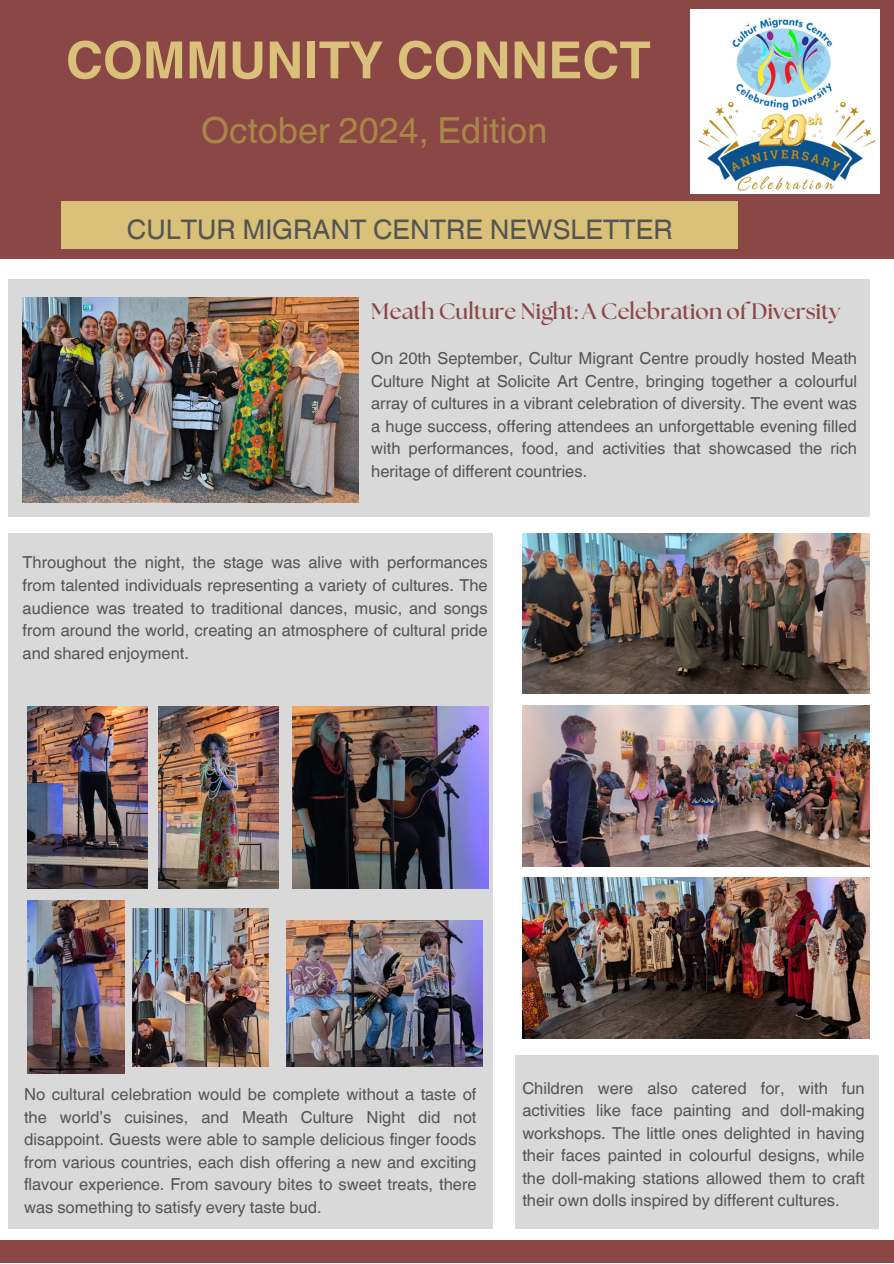
<style>
.page{position:relative;width:894px;height:1264px;background:#fff}
.page>*{position:absolute;margin:0;border:0;box-sizing:border-box;transform-origin:0 0}
.t1{font:700 51.3px "Helvetica World";color:#d9c179}
.t2{font:36px "Helvetica World";color:#a88746}
.t3{font:27px "Helvetica World";color:#545454}
.t4{font:700 22.35px "The Seasons";color:#8b4646}
.t5{font:16.5px/22.5px "Helvetica World";color:#545454;text-align:justify}
</style>
<div class="page">
<div style="left:515px;top:1055px;width:363px;height:173px;background:#d9d9d9"></div>
<div style="left:8px;top:533px;width:484px;height:695px;background:#d9d9d9"></div>
<img style="left:27px;top:706px;width:121px;height:182px">
<img style="left:159px;top:706px;width:119px;height:182px">
<img style="left:522px;top:533px;width:346px;height:161px">
<img style="left:522px;top:705px;width:346px;height:161px">
<img style="left:522px;top:877px;width:346px;height:161px">
<div style="left:0;top:0;width:892px;height:259px;background:#8b4646"></div>
<div style="left:61px;top:202px;width:676px;height:47px;background:#d9c179"></div>
<div style="left:8px;top:279px;width:861px;height:238px;background:#d9d9d9"></div>
<div style="left:0;top:1239px;width:893px;height:23px;background:#8b4646"></div>
<img style="left:690px;top:10px;width:189px;height:183px">
<img style="left:23px;top:297px;width:335px;height:206px">
<img style="left:292px;top:706px;width:196px;height:182px">
<img style="left:27px;top:900px;width:97px;height:173px">
<img style="left:286px;top:920px;width:196px;height:146px">
<img style="left:133px;top:908px;width:135px;height:158px">
<p class="t1" style="left:66px;top:18px;width:586px">COMMUNITY CONNECT</p>
<h1 class="t2" style="left:201px;top:109px;width:347px">October 2024, Edition</h1>
<p class="t3" style="left:127px;top:214px;width:547px">CULTUR MIGRANT CENTRE NEWSLETTER</p>
<p class="t4" style="left:371px;top:301px;width:470px">Meath Culture Night: A Celebration of Diversity</p>
<p class="t5" style="left:371px;top:347px;width:487px">On 20th September, Cultur Migrant Centre proudly hosted Meath Culture Night at Solicite Art Centre, bringing together a colourful array of cultures in a vibrant celebration of diversity. The event was a huge success, offering attendees an unforgettable evening filled with performances, food, and activities that showcased the rich heritage of different countries.</p>
<p class="t5" style="left:23px;top:551px;width:466px">Throughout the night, the stage was alive with performances from talented individuals representing a variety of cultures. The audience was treated to traditional dances, music, and songs from around the world, creating an atmosphere of cultural pride and shared enjoyment.</p>
<p class="t5" style="left:24px;top:1083px;width:454px">No cultural celebration would be complete without a taste of the world’s cuisines, and Meath Culture Night did not disappoint. Guests were able to sample delicious finger foods from various countries, each dish offering a new and exciting flavour experience. From savoury bites to sweet treats, there was something to satisfy every taste bud.</p>
<p class="t5" style="left:522px;top:1076px;width:344px">Children were also catered for, with fun activities like face painting and doll-making workshops. The little ones delighted in having their faces painted in colourful designs, while the doll-making stations allowed them to craft their own dolls inspired by different cultures.</p>
</div>
